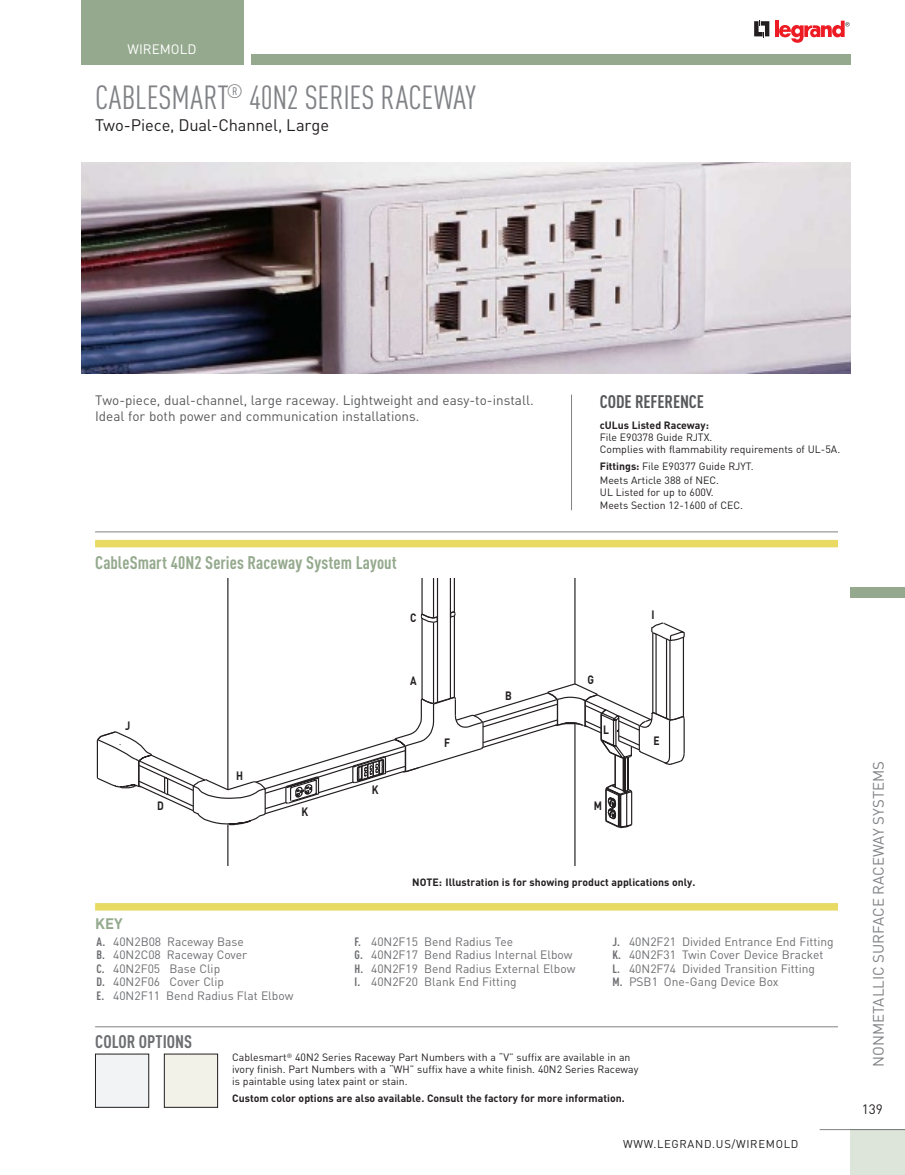
<style>
.page{position:relative;width:905px;height:1175px;background:#fff}
.page>*{position:absolute;margin:0;border:0;box-sizing:border-box;transform-origin:0 0}
.t1{font:condensed 33px "DIN Pro";letter-spacing:-.005em;color:#808285}
.t2{font:700 condensed 18px "DIN Pro";letter-spacing:.005em;color:#94a98d}
.t3{font:700 condensed 18px "DIN Pro";letter-spacing:-.005em;color:#58595b}
.t4{font:700 condensed 18px "DIN Pro";color:#6d6e71}
.t5{font:16.5px "DIN Pro";letter-spacing:-.01em;color:#231f20}
.t6{font:15px "DIN Pro";color:#808285}
.t7{font:700 15px "DIN Pro";color:#94a98d}
.t8{font:13.5px/16.5px "DIN Pro";color:#58595b}
.t9{font:13.5px "DIN Pro";color:#fff}
.t10{font:13.5px "DIN Pro";color:#231f20}
.t11{font:12px/13.5px "DIN Pro";color:#6d6e71}
.t12{font:700 12px "DIN Pro";color:#231f20;scale:.85 1}
.t13{font:11.25px "DIN Pro";letter-spacing:.06em;color:#231f20}
.t14{font:10.5px/12px "DIN Pro";color:#231f20}
.t15{font:700 10.5px "DIN Pro";color:#231f20}
.s1{font-weight:700}
.s2{font-weight:700;font-stretch:condensed}
</style>
<div class="page">
<div style="left:850px;top:587px;width:54px;height:11px;background:#94a98d"></div>
<div style="left:850px;top:1129px;width:54px;height:45px;background:#dde5db"></div>
<hr style="left:819px;top:1129px;width:85px;height:1px;background:#808285">
<svg style="left:775px;top:21px;width:3px;height:16px"></svg>
<svg style="left:779px;top:21px;width:70px;height:22px"></svg>
<svg style="left:754px;top:20px;width:15px;height:18px"></svg>
<div style="left:251px;top:54px;width:599px;height:11px;background:#94a98d"></div>
<div style="left:81px;top:0;width:162px;height:65px;background:#94a98d"></div>
<hr style="left:95px;top:531px;width:743px;height:1px;background:#808285">
<img style="left:81px;top:162px;width:769px;height:212px">
<hr style="left:571px;top:394px;width:1px;height:116px;background:#808285">
<div style="left:95px;top:540px;width:743px;height:7px;background:#e8da63"></div>
<div style="left:95px;top:903px;width:743px;height:7px;background:#e8da63"></div>
<hr style="left:95px;top:1026px;width:743px;height:1px;background:#808285">
<div style="left:95px;top:1054px;width:54px;height:53px;background:#f1f3f4"></div>
<div style="left:95px;top:1053px;width:54px;height:54px;border:1px solid #231f20"></div>
<div style="left:164px;top:1054px;width:54px;height:53px;background:#f2f2e8"></div>
<div style="left:164px;top:1053px;width:54px;height:54px;border:1px solid #231f20"></div>
<svg style="left:96px;top:579px;width:589px;height:286px"></svg>
<p class="t9" style="left:128px;top:40px;width:70px">WIREMOLD</p>
<h1 class="t1" style="left:95px;top:78px;width:382px">CABLESMART<sup>®</sup> 40N2 SERIES RACEWAY</h1>
<h3 class="t5" style="left:95px;top:114px;width:235px">Two-Piece, Dual-Channel, Large</h3>
<p class="t8" style="left:95px;top:391px;width:440px">Two-piece, dual-channel, large raceway. Lightweight and easy-to-install.<br>Ideal for both power and communication installations.</p>
<h2 class="t2" style="left:95px;top:551px;width:303px">CableSmart 40N2 Series Raceway System Layout</h2>
<p class="t12" style="left:410px;top:610px;width:9px">C</p>
<p class="t12" style="left:125px;top:717px;width:8px">J</p>
<p class="t12" style="left:410px;top:672px;width:9px">A</p>
<p class="t12" style="left:505px;top:687px;width:9px">B</p>
<h2 class="t3" style="left:600px;top:391px;width:106px">CODE REFERENCE</h2>
<p class="t15" style="left:599px;top:418px;width:111px">cULus Listed Raceway:</p>
<p class="t14" style="left:599px;top:431px;width:242px">File E90378 Guide RJTX.<br>Complies with flammability requirements of uL-5A.</p>
<p class="t14" style="left:599px;top:459px;width:155px;line-height:13.5px"><span class="s1">Fittings:</span> File E90377 Guide RJYT.<br>Meets Article 388 of NEC.</p>
<p class="t14" style="left:599px;top:484px;width:145px;line-height:13.5px">uL Listed for up to 600V.<br>Meets section 12-1600 of CEC.</p>
<p class="t12" style="left:587px;top:671px;width:9px">G</p>
<p class="t12" style="left:603px;top:721px;width:8px">L</p>
<p class="t12" style="left:651px;top:607px;width:5px">I</p>
<p class="t12" style="left:157px;top:797px;width:9px">D</p>
<p class="t12" style="left:236px;top:767px;width:10px">H</p>
<p class="t12" style="left:301px;top:803px;width:9px">K</p>
<p class="t12" style="left:372px;top:781px;width:9px">K</p>
<p class="t12" style="left:444px;top:734px;width:9px">F</p>
<p class="t12" style="left:653px;top:732px;width:9px">E</p>
<p class="t12" style="left:594px;top:797px;width:11px">M</p>
<p class="t15" style="left:412px;top:875px;width:285px">NOTE: Illustration is for showing product applications only.</p>
<p class="t7" style="left:95px;top:913px;width:29px">KEY</p>
<p class="t11" style="left:97px;top:934px;width:198px"><span class="s2">A.</span> 40N2B08 Raceway Base<br><span class="s2">B.</span> 40N2C08 Raceway Cover<br><span class="s2">C.</span> 40N2F05 Base Clip<br><span class="s2">D.</span> 40N2F06 Cover Clip<br><span class="s2">E.</span> 40N2F11 Bend Radius Flat Elbow</p>
<p class="t11" style="left:354px;top:934px;width:222px"><span class="s2">F.</span> 40N2F15 Bend Radius Tee<br><span class="s2">G.</span> 40N2F17 Bend Radius Internal Elbow<br><span class="s2">H.</span> 40N2F19 Bend Radius External Elbow<br><span class="s2">I.</span> 40N2F20 Blank End Fitting</p>
<p class="t11" style="left:612px;top:934px;width:223px"><span class="s2">J.</span> 40N2F21 Divided Entrance End Fitting <span class="s2">K.</span> 40N2F31 Twin Cover Device Bracket <span class="s2">L.</span> 40N2F74 Divided Transition Fitting<br><span class="s2">M.</span> PsB1 One-Gang Device Box</p>
<h2 class="t4" style="left:95px;top:1030px;width:98px">COLOR OPTIONS</h2>
<p class="t14" style="left:232px;top:1051px;width:408px">Cablesmart<sup>®</sup> 40N2 series Raceway Part Numbers with a “V” suffix are available in an ivory finish. Part Numbers with a “wH” suffix have a white finish. 40N2 series Raceway is paintable using latex paint or stain.</p>
<p class="t15" style="left:232px;top:1091px;width:394px">Custom color options are also available. Consult the factory for more information.</p>
<p class="t13" style="left:623px;top:1135px;width:177px">www.LEGRAND.us/WIREMOLD</p>
<p class="t6" style="left:868px;top:1066px;width:307px;rotate:-90deg">NONMETALLIC SURFACE RACEWAY SYSTEMS</p>
<p class="t10" style="left:861px;top:1099px;width:23px">139</p>
</div>
